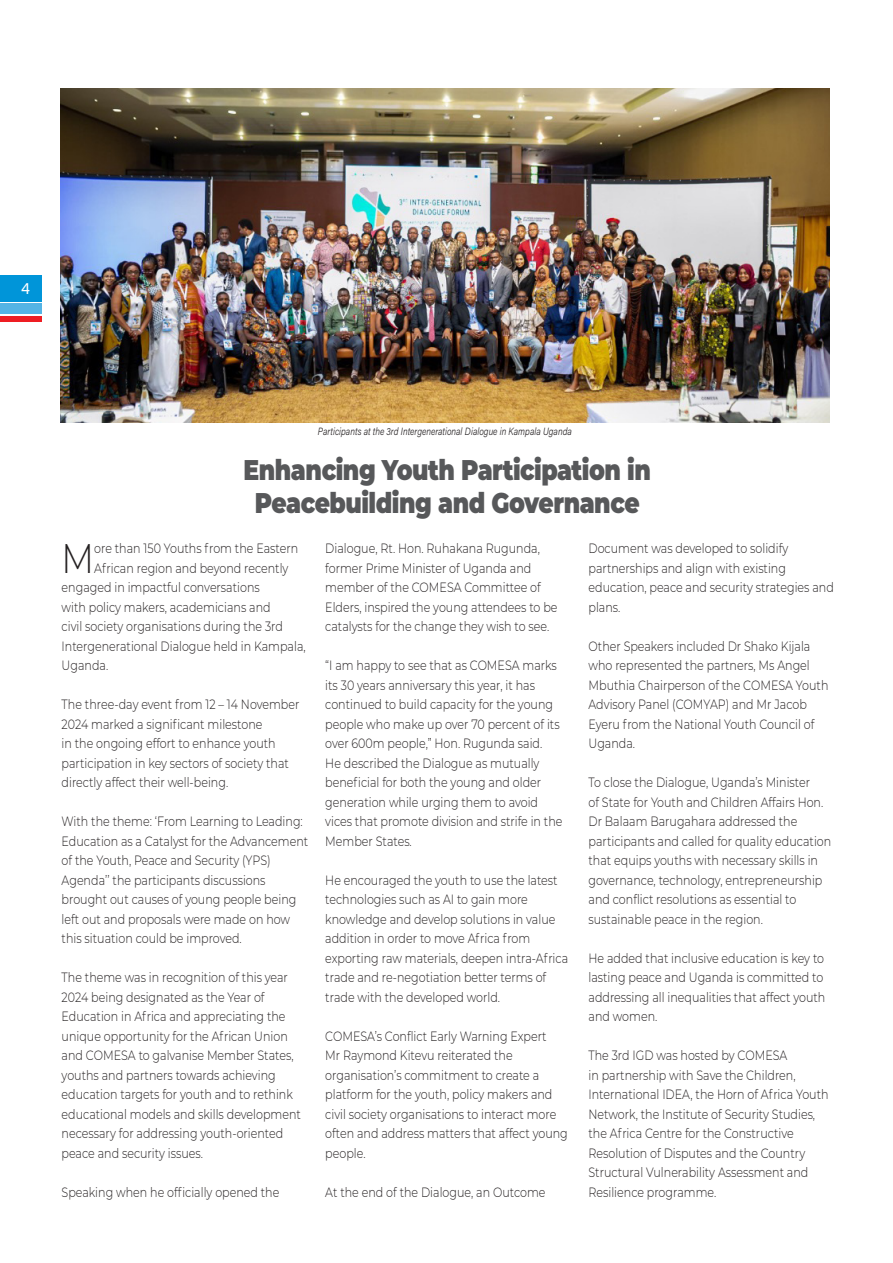
<style>
.page{position:relative;width:893px;height:1263px;background:#fff}
.page>*{position:absolute;margin:0;border:0;box-sizing:border-box;transform-origin:0 0}
.t1{font:300 41.4px "Montserrat";color:#231f20;scale:.82 1}
.t2{font:900 28.5px "Montserrat";letter-spacing:-.02em;color:#57585a;scale:.82 1}
.t3{font:16.5px "Acumin Variable Concept";color:#fff}
.t4{font:300 13.5px/19.5px "Montserrat";color:#231f20;scale:.82 1}
.t5{font:10.5px "Acumin Variable Concept";color:#231f20;scale:.82 1}
</style>
<div class="page">
<div style="left:0;top:275px;width:42px;height:26px;background:#0095d9"></div>
<div style="left:0;top:304px;width:42px;height:10px;background:#54b4e5"></div>
<div style="left:0;top:316px;width:42px;height:5px;background:#ee1d23"></div>
<img style="left:60px;top:88px;width:770px;height:335px">
<p class="t3" style="left:21px;top:277px;width:10px">4</p>
<p class="t5" style="left:318px;top:424px;width:311px">Participants at the 3rd Intergenerational Dialogue in Kampala Uganda</p>
<p class="t2" style="left:244px;top:449px;width:498px">Enhancing Youth Participation in</p>
<p class="t2" style="left:255px;top:482px;width:471px">Peacebuilding and Governance</p>
<p class="t4" style="left:588px;top:538px;width:301px">Document was developed to solidify partnerships and align with existing education, peace and security strategies and plans.</p>
<p class="t4" style="left:588px;top:636px;width:294px">Other Speakers included Dr Shako Kijala who represented the partners, Ms Angel Mbuthia Chairperson of the COMESA Youth Advisory Panel (COMYAP) and Mr Jacob Eyeru from the National Youth Council of Uganda.</p>
<p class="t4" style="left:588px;top:772px;width:298px">To close the Dialogue, Uganda’s Minister<br>of State for Youth and Children Affairs Hon.<br>Dr Balaam Barugahara addressed the participants and called for quality education that equips youths with necessary skills in governance, technology, entrepreneurship and conflict resolutions as essential to sustainable peace in the region.</p>
<p class="t4" style="left:588px;top:948px;width:290px">He added that inclusive education is key to lasting peace and Uganda is committed to addressing all inequalities that affect youth and women.</p>
<p class="t4" style="left:588px;top:1045px;width:294px">The 3rd IGD was hosted by COMESA<br>in partnership with Save the Children, International IDEA, the Horn of Africa Youth Network, the Institute of Security Studies, the Africa Centre for the Constructive Resolution of Disputes and the Country Structural Vulnerability Assessment and Resilience programme.</p>
<p class="t1" style="left:62px;top:530px;width:41px">M</p>
<p class="t4" style="left:94px;top:538px;width:250px">ore than 150 Youths from the Eastern</p>
<p class="t4" style="left:325px;top:538px;width:285px">Dialogue, Rt. Hon. Ruhakana Rugunda, former Prime Minister of Uganda and member of the COMESA Committee of Elders, inspired the young attendees to be catalysts for the change they wish to see.</p>
<p class="t4" style="left:325px;top:655px;width:287px">“I am happy to see that as COMESA marks its 30 years anniversary this year, it has continued to build capacity for the young people who make up over 70 percent of its over 600m people,” Hon. Rugunda said.</p>
<p class="t4" style="left:325px;top:753px;width:291px">He described the Dialogue as mutually beneficial for both the young and older generation while urging them to avoid vices that promote division and strife in the Member States.</p>
<p class="t4" style="left:325px;top:870px;width:298px">He encouraged the youth to use the latest technologies such as AI to gain more knowledge and develop solutions in value addition in order to move Africa from exporting raw materials, deepen intra-Africa trade and re-negotiation better terms of trade with the developed world.</p>
<p class="t4" style="left:325px;top:1026px;width:297px">COMESA’s Conflict Early Warning Expert<br>Mr Raymond Kitevu reiterated the organisation’s commitment to create a platform for the youth, policy makers and civil society organisations to interact more often and address matters that affect young people.</p>
<p class="t4" style="left:325px;top:1182px;width:270px">At the end of the Dialogue, an Outcome</p>
<p class="t4" style="left:94px;top:558px;width:238px">African region and beyond recently</p>
<p class="t4" style="left:62px;top:577px;width:243px">engaged in impactful conversations</p>
<p class="t4" style="left:62px;top:597px;width:256px">with policy makers, academicians and</p>
<p class="t4" style="left:62px;top:616px;width:271px">civil society organisations during the 3rd</p>
<p class="t4" style="left:62px;top:636px;width:299px">Intergenerational Dialogue held in Kampala,</p>
<p class="t4" style="left:62px;top:655px;width:58px">Uganda.</p>
<p class="t4" style="left:62px;top:694px;width:291px">The three-day event from 12 – 14 November 2024 marked a significant milestone<br>in the ongoing effort to enhance youth participation in key sectors of society that directly affect their well-being.</p>
<p class="t4" style="left:62px;top:811px;width:302px">With the theme: ‘From Learning to Leading:<br>Education as a Catalyst for the Advancement of the Youth, Peace and Security (YPS)<br>Agenda’’ the participants discussions brought out causes of young people being left out and proposals were made on how this situation could be improved.</p>
<p class="t4" style="left:62px;top:967px;width:293px">The theme was in recognition of this year 2024 being designated as the Year of Education in Africa and appreciating the unique opportunity for the African Union and COMESA to galvanise Member States, youths and partners towards achieving education targets for youth and to rethink educational models and skills development necessary for addressing youth-oriented peace and security issues.</p>
<p class="t4" style="left:62px;top:1182px;width:267px">Speaking when he officially opened the</p>
</div>
